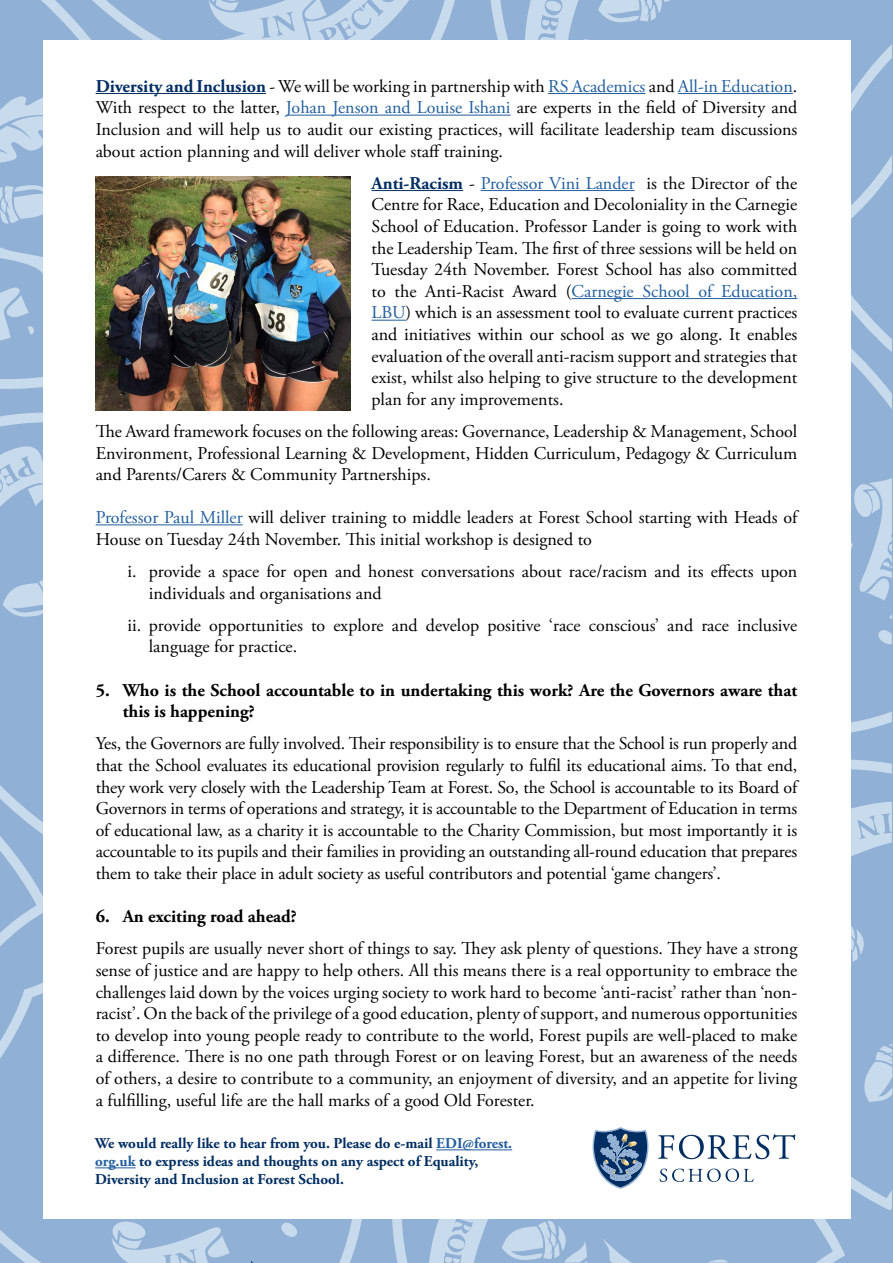
<style>
.page{position:relative;width:893px;height:1263px;background:#fff}
.page>*{position:absolute;margin:0;border:0;box-sizing:border-box;transform-origin:0 0}
.t1{font:18px/21.6px "Adobe Garamond Pro";color:#000;text-align:justify}
.t2{font:700 18px/21.6px "Adobe Garamond Pro";color:#000}
.t3{font:700 15px/18px "Adobe Garamond Pro";color:#002d62}
.s1{font-weight:700;color:#002d62}
.s2{color:#215e9e}
</style>
<div class="page">
<svg style="left:851px;top:754px;width:41px;height:456px;background:#9bb8d9"></svg>
<svg style="left:851px;top:924px;width:14px;height:39px"></svg>
<svg style="left:391px;top:1219px;width:454px;height:44px;background:#96b4d7"></svg>
<svg style="left:429px;top:1219px;width:158px;height:44px;background:#abc4e0"></svg>
<svg style="left:0;top:947px;width:366px;height:316px;background:#99b6d8"></svg>
<svg style="left:851px;top:352px;width:41px;height:387px;background:#9db9da"></svg>
<svg style="left:851px;top:271px;width:41px;height:81px;background:#9ab7d9"></svg>
<svg style="left:491px;top:1px;width:401px;height:270px;background:#99b6d8"></svg>
<svg style="left:523px;top:1px;width:148px;height:40px;background:#a9c2df"></svg>
<svg style="left:0;top:411px;width:43px;height:424px;background:#99b6d8"></svg>
<svg style="left:3px;top:577px;width:40px;height:41px;background:#b0c8e2"></svg>
<svg style="left:0;top:835px;width:43px;height:112px;background:#9ebada"></svg>
<svg style="left:0;top:1px;width:92px;height:389px;background:#9ebada"></svg>
<svg style="left:0;top:184px;width:43px;height:41px;background:#b3cae3"></svg>
<svg style="left:92px;top:1px;width:363px;height:39px;background:#a8c2de"></svg>
<div style="left:43px;top:41px;width:807px;height:1178px;background:#fff"></div>
<svg style="left:660px;top:1168px;width:94px;height:14px"></svg>
<svg style="left:658px;top:1134px;width:137px;height:25px"></svg>
<svg style="left:593px;top:1127px;width:55px;height:62px"></svg>
<hr style="left:96px;top:93px;width:170px;height:1px;background:#002d62">
<hr style="left:548px;top:93px;width:97px;height:1px;background:#215e9e">
<hr style="left:678px;top:93px;width:115px;height:1px;background:#215e9e">
<hr style="left:286px;top:115px;width:225px;height:1px;background:#215e9e">
<hr style="left:372px;top:190px;width:91px;height:1px;background:#002d62">
<hr style="left:481px;top:190px;width:154px;height:1px;background:#215e9e">
<hr style="left:572px;top:298px;width:225px;height:1px;background:#215e9e">
<hr style="left:372px;top:320px;width:34px;height:1px;background:#215e9e">
<hr style="left:96px;top:524px;width:147px;height:1px;background:#215e9e">
<img style="left:95px;top:176px;width:255px;height:234px">
<hr style="left:436px;top:1149px;width:76px;height:1px;background:#215e9e">
<hr style="left:95px;top:1167px;width:41px;height:1px;background:#215e9e">
<p class="t1" style="left:96px;top:76px;width:703px"><span class="s1">Diversity and Inclusion</span> - We will be working in partnership with <span class="s2">RS Academics</span> and <span class="s2">All-in Education</span>.<br>With respect to the latter, <span class="s2">Johan Jenson and Louise Ishani</span> are experts in the field of Diversity and Inclusion and will help us to audit our existing practices, will facilitate leadership team discussions about action planning and will deliver whole staff training.</p>
<p class="t1" style="left:372px;top:173px;width:427px"><span class="s1">Anti-Racism</span> - <span class="s2">Professor Vini Lander</span> is the Director of the Centre for Race, Education and Decoloniality in the Carnegie School of Education. Professor Lander is going to work with the Leadership Team. The first of three sessions will be held on Tuesday 24th November. Forest School has also committed to the Anti-Racist Award (<span class="s2">Carnegie School of Education, LBU</span>) which is an assessment tool to evaluate current practices and initiatives within our school as we go along. It enables evaluation of the overall anti-racism support and strategies that exist, whilst also helping to give structure to the development plan for any improvements.</p>
<p class="t1" style="left:96px;top:421px;width:703px">The Award framework focuses on the following areas: Governance, Leadership &amp; Management, School Environment, Professional Learning &amp; Development, Hidden Curriculum, Pedagogy &amp; Curriculum and Parents/Carers &amp; Community Partnerships.</p>
<p class="t1" style="left:96px;top:507px;width:703px"><span class="s2">Professor Paul Miller</span> will deliver training to middle leaders at Forest School starting with Heads of<br>House on Tuesday 24th November. This initial workshop is designed to</p>
<p class="t1" style="left:149px;top:561px;width:650px;text-indent:-21px">i. provide a space for open and honest conversations about race/racism and its effects upon individuals and organisations and</p>
<p class="t1" style="left:149px;top:615px;width:650px;text-indent:-21px">ii. provide opportunities to explore and develop positive ‘race conscious’ and race inclusive language for practice.</p>
<p class="t2" style="left:123px;top:679px;width:676px;text-indent:-27px">5. Who is the School accountable to in undertaking this work? Are the Governors aware that this is happening?</p>
<p class="t1" style="left:96px;top:733px;width:703px">Yes, the Governors are fully involved. Their responsibility is to ensure that the School is run properly and that the School evaluates its educational provision regularly to fulfil its educational aims. To that end, they work very closely with the Leadership Team at Forest. So, the School is accountable to its Board of Governors in terms of operations and strategy, it is accountable to the Department of Education in terms of educational law, as a charity it is accountable to the Charity Commission, but most importantly it is accountable to its pupils and their families in providing an outstanding all-round education that prepares them to take their place in adult society as useful contributors and potential ‘game changers’.</p>
<p class="t2" style="left:96px;top:906px;width:203px">6. An exciting road ahead?</p>
<p class="t1" style="left:96px;top:938px;width:703px">Forest pupils are usually never short of things to say. They ask plenty of questions. They have a strong sense of justice and are happy to help others. All this means there is a real opportunity to embrace the challenges laid down by the voices urging society to work hard to become ‘anti-racist’ rather than ‘non&shy;racist’. On the back of the privilege of a good education, plenty of support, and numerous opportunities to develop into young people ready to contribute to the world, Forest pupils are well-placed to make a difference. There is no one path through Forest or on leaving Forest, but an awareness of the needs of others, a desire to contribute to a community, an enjoyment of diversity, and an appetite for living a fulfilling, useful life are the hall marks of a good Old Forester.</p>
<p class="t3" style="left:95px;top:1135px;width:419px">We would really like to hear from you. Please do e-mail <span class="s2">EDI@forest. org.uk</span> to express ideas and thoughts on any aspect of Equality,<br>Diversity and Inclusion at Forest School.</p>
</div>
